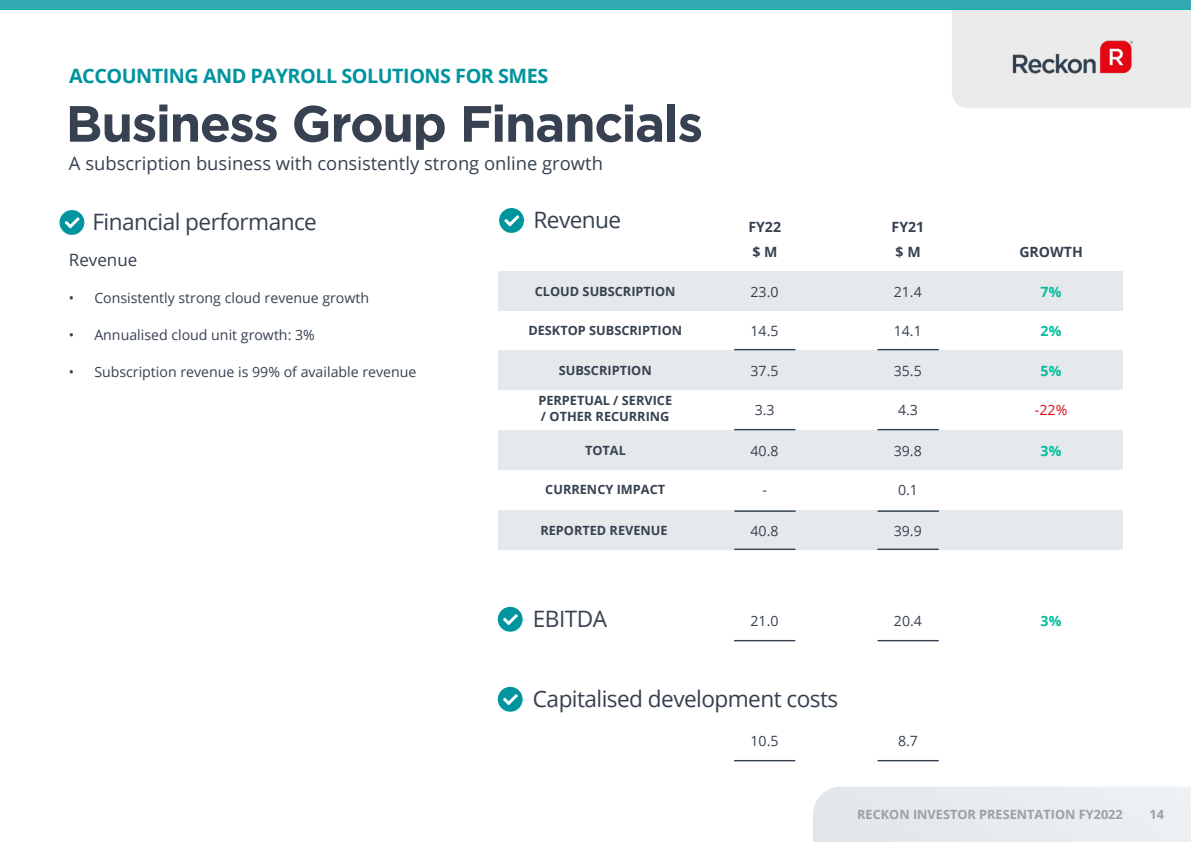
<style>
.page{position:relative;width:1191px;height:842px;background:#fff}
.page>*{position:absolute;margin:0;border:0;box-sizing:border-box;transform-origin:0 0}
.t1{font:700 50.9px "Gotham HTF";letter-spacing:-.03em;color:#374151}
.t2{font:22.6px "Open Sans";letter-spacing:-.025em;color:#364150}
.t3{font:700 19.8px "Open Sans";letter-spacing:-.025em;color:#00949e}
.t4{font:18.4px "Open Sans";color:#364150}
.t5{font:17px "Open Sans";color:#364150}
.t6{font:14.1px "Open Sans";color:#364150}
.t7{font:700 14.1px "Open Sans";color:#364150}
.t8{font:700 14.1px "Open Sans";color:#00bd9d}
.t9{font:14.1px "Open Sans";color:#e30613}
.t10{font:700 12.7px/15.3px "Open Sans";color:#364150}
.t11{font:700 12.7px "Open Sans";color:#9ba0a8}
</style>
<div class="page">
<div style="left:498px;top:430px;width:624px;height:39px;background:#e6e9ec"></div>
<hr style="left:734px;top:640px;width:61px;height:1px;background:#364150">
<hr style="left:877px;top:640px;width:61px;height:1px;background:#364150">
<div style="left:498px;top:272px;width:624px;height:39px;background:#e6e9ec"></div>
<div style="left:498px;top:350px;width:625px;height:40px;background:#e6e9ec"></div>
<hr style="left:734px;top:349px;width:61px;height:1px;background:#364150">
<hr style="left:877px;top:349px;width:61px;height:1px;background:#364150">
<div style="left:499px;top:208px;width:25px;height:25px;background:#00949e;border-radius:50%"></div>
<svg style="left:504px;top:215px;width:15px;height:11px"></svg>
<div style="left:498px;top:607px;width:24px;height:25px;background:#00949e;border-radius:50%"></div>
<svg style="left:503px;top:614px;width:15px;height:11px"></svg>
<div style="left:59px;top:210px;width:25px;height:25px;background:#00949e;border-radius:50%"></div>
<svg style="left:65px;top:217px;width:15px;height:11px"></svg>
<svg style="left:0;top:0;width:1191px;height:108px"></svg>
<img style="left:1012px;top:40px;width:132px;height:33px">
<div style="left:498px;top:510px;width:624px;height:39px;background:#e6e9ec"></div>
<hr style="left:734px;top:510px;width:61px;height:2px;background:#364150">
<hr style="left:877px;top:510px;width:62px;height:2px;background:#364150">
<hr style="left:734px;top:549px;width:61px;height:1px;background:#364150">
<hr style="left:877px;top:549px;width:61px;height:1px;background:#364150">
<hr style="left:734px;top:429px;width:61px;height:1px;background:#364150">
<hr style="left:877px;top:429px;width:61px;height:1px;background:#364150">
<hr style="left:734px;top:760px;width:61px;height:1px;background:#364150">
<hr style="left:877px;top:760px;width:61px;height:1px;background:#364150">
<div style="left:498px;top:687px;width:24px;height:25px;background:#00949e;border-radius:50%"></div>
<svg style="left:503px;top:694px;width:15px;height:11px"></svg>
<div style="left:813px;top:786px;width:378px;height:56px;background:#e8ecef"></div>
<h3 class="t3" style="left:69px;top:62px;width:481px">ACCOUNTING AND PAYROLL SOLUTIONS FOR SMES</h3>
<h1 class="t1" style="left:66px;top:94px;width:639px">Business Group Financials</h1>
<h3 class="t4" style="left:69px;top:150px;width:535px">A subscription business with consistently strong online growth</h3>
<h2 class="t2" style="left:92px;top:206px;width:226px">Financial performance</h2>
<p class="t7" style="left:748px;top:217px;width:34px">FY22</p>
<h2 class="t2" style="left:533px;top:204px;width:89px">Revenue</h2>
<p class="t7" style="left:891px;top:217px;width:34px">FY21</p>
<p class="t7" style="left:752px;top:242px;width:27px">$ M</p>
<p class="t7" style="left:895px;top:242px;width:27px">$ M</p>
<p class="t7" style="left:1019px;top:242px;width:65px">GROWTH</p>
<p class="t5" style="left:69px;top:248px;width:70px">Revenue</p>
<p class="t6" style="left:69px;top:288px;width:302px">• Consistently strong cloud revenue growth</p>
<p class="t6" style="left:69px;top:325px;width:247px">• Annualised cloud unit growth: 3%</p>
<p class="t6" style="left:69px;top:362px;width:349px">• Subscription revenue is 99% of available revenue</p>
<p class="t10" style="left:559px;top:362px;width:94px">SUBSCRIPTION</p>
<p class="t6" style="left:750px;top:361px;width:30px">37.5</p>
<p class="t6" style="left:893px;top:361px;width:30px">35.5</p>
<p class="t8" style="left:1040px;top:360px;width:22px">5%</p>
<p class="t10" style="left:538px;top:393px;width:135px">PERPETUAL / SERVICE / OTHER RECURRING</p>
<p class="t6" style="left:754px;top:400px;width:21px">3.3</p>
<p class="t6" style="left:898px;top:400px;width:21px">4.3</p>
<p class="t9" style="left:1034px;top:400px;width:34px">-22%</p>
<p class="t6" style="left:750px;top:282px;width:30px">23.0</p>
<p class="t6" style="left:893px;top:282px;width:30px">21.4</p>
<p class="t10" style="left:535px;top:283px;width:142px">CLOUD SUBSCRIPTION</p>
<p class="t8" style="left:1040px;top:282px;width:22px">7%</p>
<p class="t10" style="left:528px;top:323px;width:155px">DESKTOP SUBSCRIPTION</p>
<p class="t6" style="left:750px;top:321px;width:30px">14.5</p>
<p class="t6" style="left:893px;top:321px;width:30px">14.1</p>
<p class="t8" style="left:1040px;top:321px;width:22px">2%</p>
<p class="t10" style="left:585px;top:442px;width:42px">TOTAL</p>
<p class="t6" style="left:750px;top:441px;width:30px">40.8</p>
<p class="t6" style="left:893px;top:441px;width:30px">39.8</p>
<p class="t8" style="left:1040px;top:441px;width:22px">3%</p>
<p class="t10" style="left:545px;top:482px;width:121px">CURRENCY IMPACT</p>
<p class="t6" style="left:762px;top:480px;width:6px">-</p>
<p class="t6" style="left:898px;top:480px;width:21px">0.1</p>
<p class="t10" style="left:540px;top:522px;width:129px">REPORTED REVENUE</p>
<p class="t6" style="left:750px;top:521px;width:30px">40.8</p>
<p class="t6" style="left:893px;top:521px;width:30px">39.9</p>
<h2 class="t2" style="left:533px;top:603px;width:76px">EBITDA</h2>
<p class="t6" style="left:750px;top:612px;width:30px">21.0</p>
<p class="t6" style="left:894px;top:612px;width:30px">20.4</p>
<p class="t8" style="left:1040px;top:611px;width:22px">3%</p>
<h2 class="t2" style="left:533px;top:683px;width:307px">Capitalised development costs</h2>
<p class="t6" style="left:750px;top:732px;width:30px">10.5</p>
<p class="t6" style="left:898px;top:732px;width:21px">8.7</p>
<p class="t11" style="left:857px;top:805px;width:267px">RECKON INVESTOR PRESENTATION FY2022</p>
<p class="t11" style="left:1149px;top:805px;width:16px">14</p>
</div>
